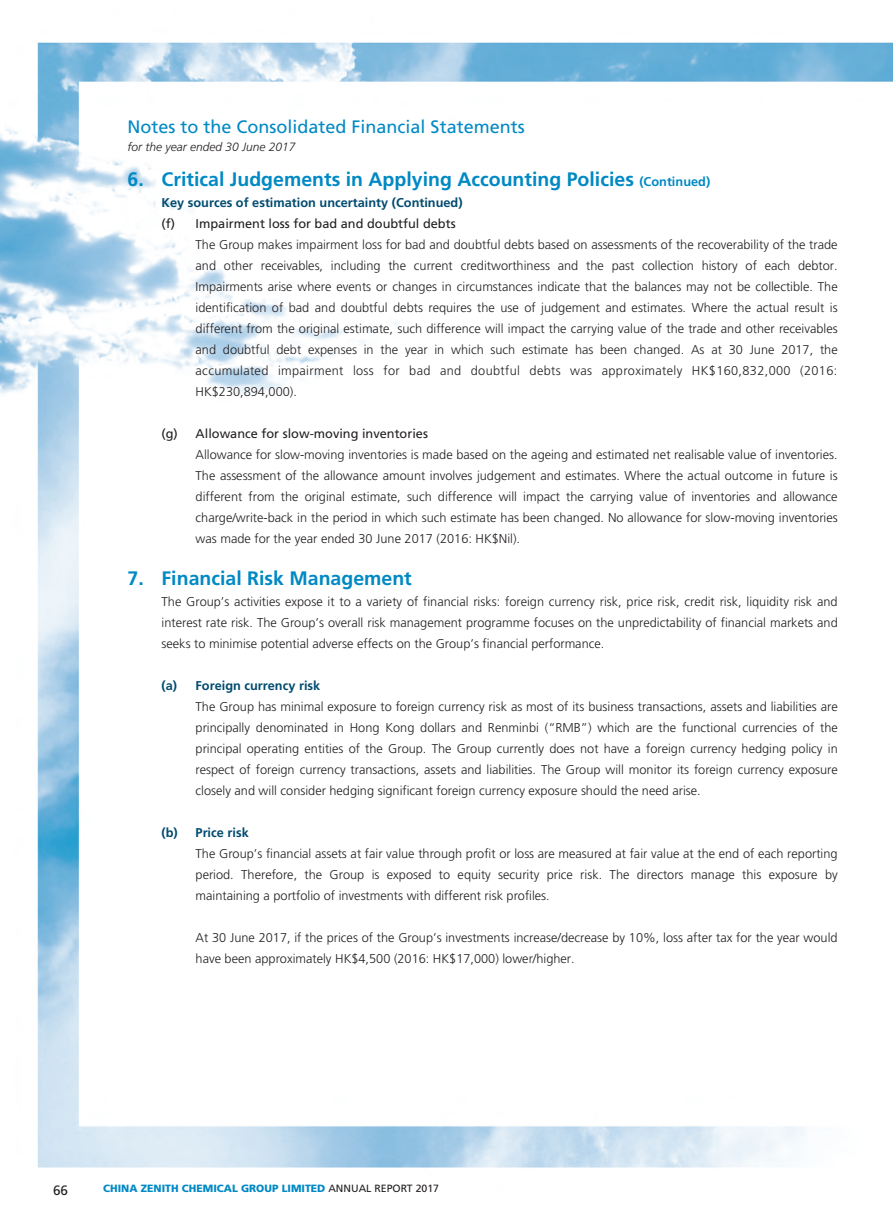
<style>
.page{position:relative;width:893px;height:1212px;background:#fff}
.page>*{position:absolute;margin:0;border:0;box-sizing:border-box;transform-origin:0 0}
.t1{font:700 19.5px "Frutiger LT Std";color:#0089c4}
.t2{font:18px "Frutiger LT Std";color:#0089c4}
.t3{font:13.5px "Frutiger LT Std";color:#231f20}
.t4{font:300 12.75px/21px "Frutiger LT Std";color:#231f20;text-align:justify}
.t5{font:700 12.75px "Frutiger LT Std";color:#004b6f}
.t6{font:12.75px "Frutiger LT Std";color:#231f20}
.t7{font:italic 300 12px "Frutiger LT Std";color:#231f20}
.t8{font:900 10.5px "Frutiger LT Std";color:#0089c4}
.s1{font-size:12.75px}
.s2{font-weight:400;color:#231f20}
</style>
<div class="page">
<img style="left:0;top:42px;width:893px;height:1126px">
<h2 class="t2" style="left:128px;top:116px;width:399px">Notes to the Consolidated Financial Statements</h2>
<h1 class="t1" style="left:128px;top:168px;width:584px">6. Critical Judgements in Applying Accounting Policies <span class="s1">(Continued)</span></h1>
<p class="t5" style="left:162px;top:195px;width:303px">Key sources of estimation uncertainty (Continued)</p>
<p class="t6" style="left:162px;top:216px;width:296px">(f) Impairment loss for bad and doubtful debts</p>
<p class="t4" style="left:196px;top:235px;width:644px">The Group makes impairment loss for bad and doubtful debts based on assessments of the recoverability of the trade and other receivables, including the current creditworthiness and the past collection history of each debtor.<br>Impairments arise where events or changes in circumstances indicate that the balances may not be collectible. The identification of bad and doubtful debts requires the use of judgement and estimates. Where the actual result is different from the original estimate, such difference will impact the carrying value of the trade and other receivables and doubtful debt expenses in the year in which such estimate has been changed. As at 30 June 2017, the accumulated impairment loss for bad and doubtful debts was approximately HK$160,832,000 (2016:<br>HK$230,894,000).</p>
<p class="t6" style="left:162px;top:426px;width:268px">(g) Allowance for slow-moving inventories</p>
<p class="t4" style="left:196px;top:445px;width:644px">Allowance for slow-moving inventories is made based on the ageing and estimated net realisable value of inventories.<br>The assessment of the allowance amount involves judgement and estimates. Where the actual outcome in future is different from the original estimate, such difference will impact the carrying value of inventories and allowance charge/write-back in the period in which such estimate has been changed. No allowance for slow-moving inventories was made for the year ended 30 June 2017 (2016: HK$Nil).</p>
<h1 class="t1" style="left:128px;top:567px;width:286px">7. Financial Risk Management</h1>
<p class="t4" style="left:162px;top:592px;width:678px">The Group’s activities expose it to a variety of financial risks: foreign currency risk, price risk, credit risk, liquidity risk and interest rate risk. The Group’s overall risk management programme focuses on the unpredictability of financial markets and seeks to minimise potential adverse effects on the Group’s financial performance.</p>
<p class="t5" style="left:162px;top:678px;width:160px">(a) Foreign currency risk</p>
<p class="t4" style="left:196px;top:697px;width:644px">The Group has minimal exposure to foreign currency risk as most of its business transactions, assets and liabilities are principally denominated in Hong Kong dollars and Renminbi (“RMB”) which are the functional currencies of the principal operating entities of the Group. The Group currently does not have a foreign currency hedging policy in respect of foreign currency transactions, assets and liabilities. The Group will monitor its foreign currency exposure closely and will consider hedging significant foreign currency exposure should the need arise.</p>
<p class="t5" style="left:162px;top:825px;width:89px">(b) Price risk</p>
<p class="t4" style="left:196px;top:844px;width:644px">The Group’s financial assets at fair value through profit or loss are measured at fair value at the end of each reporting period. Therefore, the Group is exposed to equity security price risk. The directors manage this exposure by maintaining a portfolio of investments with different risk profiles.</p>
<p class="t4" style="left:196px;top:928px;width:643px">At 30 June 2017, if the prices of the Group’s investments increase/decrease by 10%, loss after tax for the year would have been approximately HK$4,500 (2016: HK$17,000) lower/higher.</p>
<p class="t7" style="left:128px;top:140px;width:170px">for the year ended 30 June 2017</p>
<p class="t3" style="left:53px;top:1182px;width:17px">66</p>
<p class="t8" style="left:103px;top:1182px;width:337px">CHINA ZENITH CHEMICAL GROUP LIMITED <span class="s2">ANNUAL REPORT 2017</span></p>
</div>
